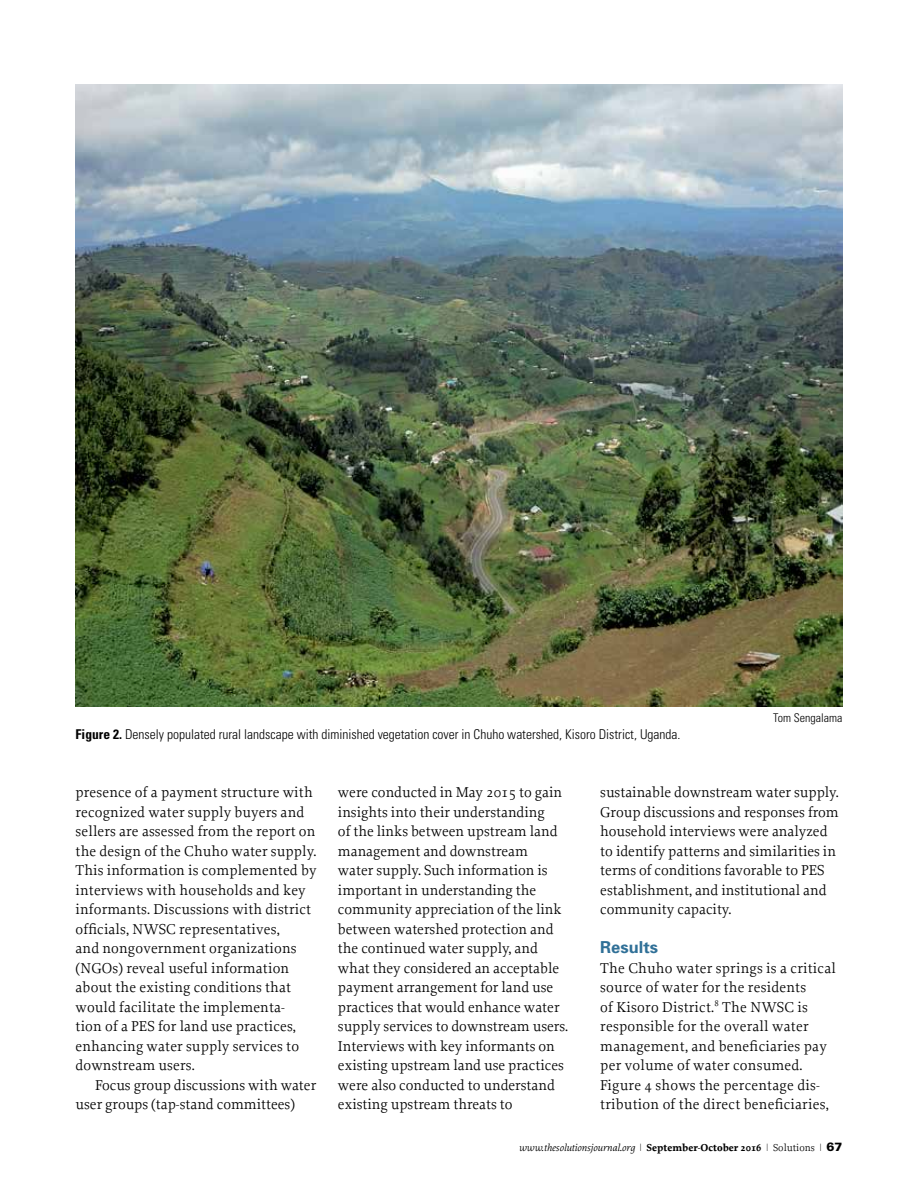
<style>
.page{position:relative;width:918px;height:1188px;background:#fff}
.page>*{position:absolute;margin:0;border:0;box-sizing:border-box;transform-origin:0 0}
.t1{font:700 16.5px "Univers";color:#307097}
.t2{font:15px/19.5px "Proforma";color:#000}
.t3{font:300 condensed 13.5px "Univers LT Std";color:#000}
.t4{font:300 condensed 12px "Univers LT Std";color:#000}
.t5{font:italic 10.5px "Proforma";color:#000}
.s1{font-weight:700}
.s2{font-weight:300;font-style:normal}
.s3{font-weight:700;font-style:normal}
.s4{font-style:normal}
.s5{font-family:"Univers LT Std";font-weight:900;font-style:normal;font-size:12px}
</style>
<div class="page">
<img style="left:76px;top:85px;width:766px;height:622px">
<p class="t3" style="left:76px;top:726px;width:606px"><span class="s1">Figure 2.</span> Densely populated rural landscape with diminished vegetation cover in Chuho watershed, Kisoro District, Uganda.</p>
<p class="t4" style="left:773px;top:711px;width:71px">Tom Sengalama</p>
<p class="t2" style="left:76px;top:782px;width:242px">presence of a payment structure with recognized water supply buyers and sellers are assessed from the report on the design of the Chuho water supply.<br>This information is complemented by interviews with households and key informants. Discussions with district officials, NWSC representatives,<br>and nongovernment organizations (NGOs) reveal useful information about the existing conditions that would facilitate the implementa-<br>tion of a PES for land use practices, enhancing water supply services to downstream users.</p>
<p class="t2" style="left:76px;top:1075px;width:242px;text-indent:20px">Focus group discussions with water user groups (tap-stand committees)</p>
<p class="t2" style="left:338px;top:782px;width:232px">were conducted in May 2015 to gain insights into their understanding<br>of the links between upstream land management and downstream<br>water supply. Such information is important in understanding the community appreciation of the link between watershed protection and the continued water supply, and what they considered an acceptable payment arrangement for land use practices that would enhance water supply services to downstream users.<br>Interviews with key informants on existing upstream land use practices were also conducted to understand existing upstream threats to</p>
<p class="t2" style="left:600px;top:782px;width:240px">sustainable downstream water supply.<br>Group discussions and responses from household interviews were analyzed to identify patterns and similarities in terms of conditions favorable to PES establishment, and institutional and community capacity.</p>
<p class="t1" style="left:600px;top:937px;width:59px">Results</p>
<p class="t2" style="left:600px;top:958px;width:237px">The Chuho water springs is a critical source of water for the residents<br>of Kisoro District.<sup>8</sup> The NWSC is responsible for the overall water management, and beneficiaries pay per volume of water consumed.<br>Figure 4 shows the percentage dis&shy;tribution of the direct beneficiaries,</p>
<p class="t5" style="left:519px;top:1141px;width:325px">www.thesolutionsjournal.org <span class="s2">|</span> <span class="s3">September-October 2016</span> <span class="s2">|</span> <span class="s4">Solutions</span> <span class="s2">|</span> <span class="s5">67</span></p>
</div>
